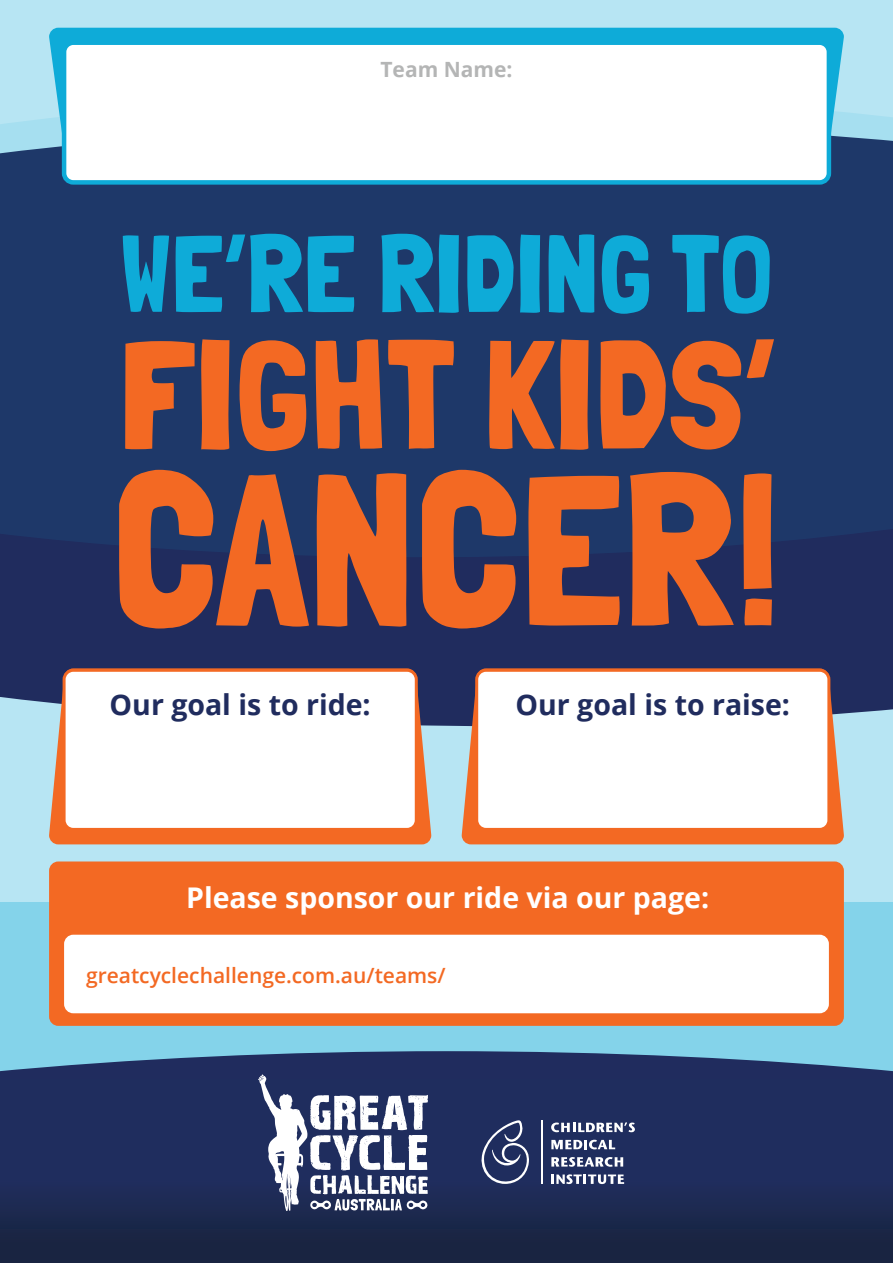
<style>
.page{position:relative;width:893px;height:1263px;background:#fff}
.page>*{position:absolute;margin:0;border:0;box-sizing:border-box;transform-origin:0 0}
.t1{font:214.5px "Londrina Solid";color:#f36923}
.t2{font:154.5px "Londrina Solid";color:#f36923}
.t3{font:109.5px "Londrina Solid";color:#0eabd8}
.t4{font:700 28.5px "Open Sans";color:#202c5e}
.t5{font:700 28.5px "Open Sans";color:#fff}
.t6{font:600 21px "Open Sans";color:#f36923}
.t7{font:700 21px "Open Sans";color:#b4b5b5}
</style>
<div class="page">
<div style="left:0;top:0;width:893px;height:1078px;background:#b7e5f3"></div>
<div style="left:0;top:902px;width:893px;height:176px;background:#84d3ea"></div>
<div style="left:0;top:557px;width:893px;height:169px;background:#202c5e"></div>
<svg style="left:0;top:1051px;width:893px;height:28px;fill:#202c5e"></svg>
<div style="left:0;top:112px;width:893px;height:445px;background:#1e3869"></div>
<div style="left:0;top:1079px;width:893px;height:184px;background:linear-gradient(to bottom,#213067,#1a2645)"></div>
<svg style="left:477px;top:1120px;width:53px;height:64px;background:#445079"></svg>
<svg style="left:551px;top:1122px;width:84px;height:10px"></svg>
<svg style="left:551px;top:1140px;width:64px;height:9px"></svg>
<svg style="left:551px;top:1157px;width:72px;height:10px"></svg>
<svg style="left:551px;top:1174px;width:73px;height:10px"></svg>
<hr style="left:541px;top:1120px;width:1px;height:64px;background:#fff">
<svg style="left:258px;top:1074px;width:170px;height:137px"></svg>
<svg style="left:49px;top:28px;width:795px;height:130px;background:#21add7"></svg>
<div style="left:64px;top:43px;width:765px;height:139px;background:#fff;border-radius:9px"></div>
<div style="left:62px;top:40px;width:769px;height:145px;border:4px solid #0eabd8;border-radius:9px"></div>
<div style="left:49px;top:861px;width:795px;height:165px;background:#f36923;border-radius:9px"></div>
<div style="left:64px;top:935px;width:765px;height:78px;background:#fff;border-radius:9px"></div>
<svg style="left:49px;top:668px;width:382px;height:176px;background:#cd7249"></svg>
<div style="left:64px;top:670px;width:352px;height:159px;background:#fff;border-radius:9px"></div>
<div style="left:63px;top:669px;width:355px;height:162px;border:3px solid #f36923;border-radius:9px"></div>
<svg style="left:462px;top:668px;width:382px;height:176px;background:#cb6f47"></svg>
<div style="left:477px;top:670px;width:352px;height:159px;background:#fff;border-radius:9px"></div>
<div style="left:475px;top:669px;width:355px;height:162px;border:3px solid #f36923;border-radius:9px"></div>
<p class="t7" style="left:380px;top:54px;width:134px">Team Name:</p>
<h3 class="t3" style="left:120px;top:210px;width:654px">WE’RE RIDING TO</h3>
<h2 class="t2" style="left:119px;top:304px;width:658px">FIGHT KIDS’</h2>
<h1 class="t1" style="left:112px;top:425px;width:670px">CANCER!</h1>
<h3 class="t4" style="left:110px;top:685px;width:263px">Our goal is to ride:</h3>
<h3 class="t4" style="left:516px;top:685px;width:276px">Our goal is to raise:</h3>
<h3 class="t5" style="left:186px;top:877px;width:525px">Please sponsor our ride via our page:</h3>
<p class="t6" style="left:86px;top:961px;width:361px">greatcyclechallenge.com.au/teams/</p>
</div>
